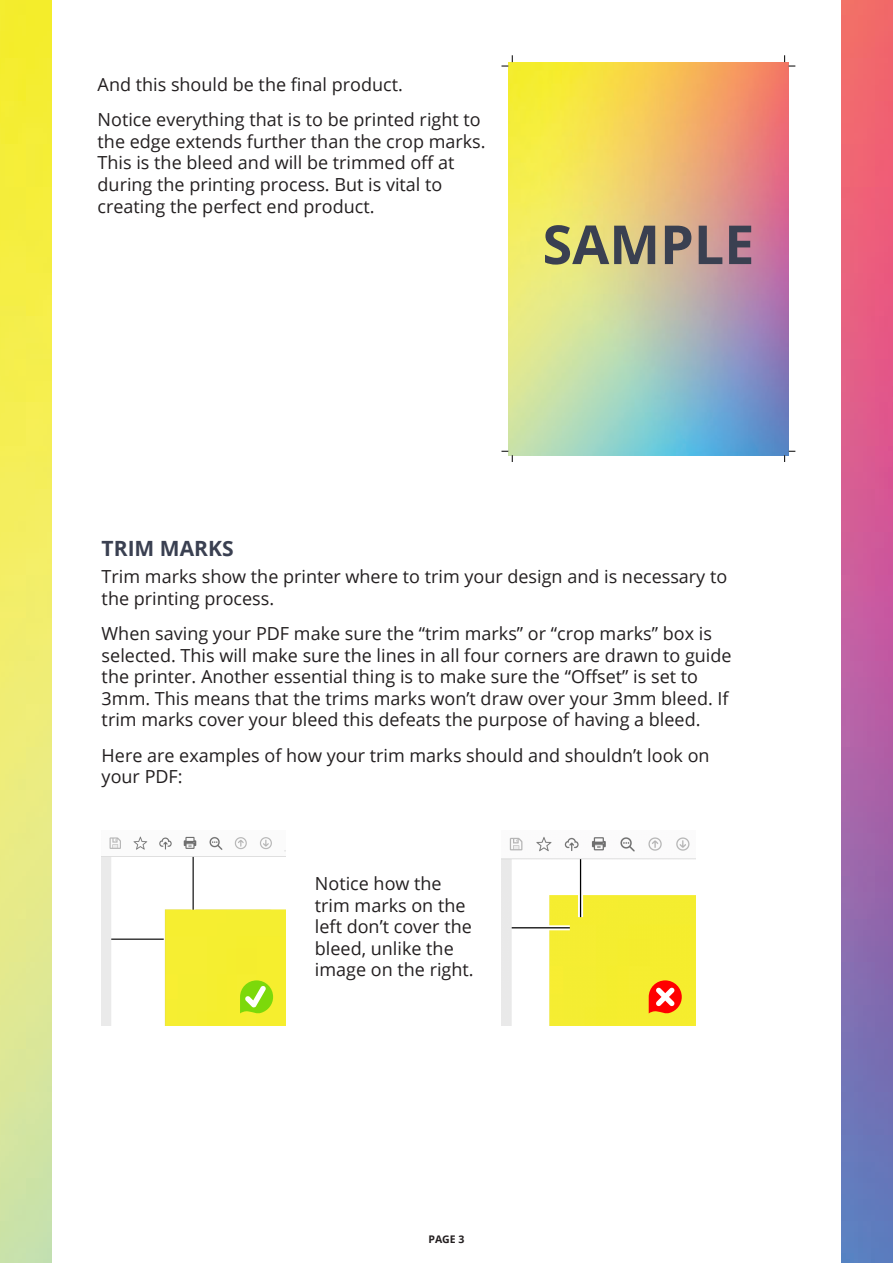
<style>
.page{position:relative;width:893px;height:1263px;background:#fff}
.page>*{position:absolute;margin:0;border:0;box-sizing:border-box;transform-origin:0 0}
.t1{font:700 53.85px "Open Sans";color:#3a4051}
.t2{font:700 21px "Open Sans";color:#3a4051}
.t3{font:18px/21.6px "Open Sans";color:#231f20}
.t4{font:700 10.5px "Open Sans";color:#231f20}
</style>
<div class="page">
<img style="left:0;top:0;width:51px;height:1263px">
<img style="left:842px;top:0;width:51px;height:1263px">
<img style="left:509px;top:62px;width:279px;height:393px">
<svg style="left:501px;top:55px;width:12px;height:12px"></svg>
<svg style="left:501px;top:451px;width:12px;height:11px"></svg>
<svg style="left:784px;top:55px;width:11px;height:12px"></svg>
<svg style="left:784px;top:451px;width:11px;height:11px"></svg>
<img style="left:102px;top:836px;width:183px;height:189px">
<img style="left:501px;top:837px;width:194px;height:188px">
<svg style="left:649px;top:980px;width:33px;height:34px"></svg>
<svg style="left:240px;top:980px;width:33px;height:34px"></svg>
<p class="t3" style="left:98px;top:73px;width:307px">And this should be the final product.</p>
<p class="t3" style="left:98px;top:108px;width:390px">Notice everything that is to be printed right to the edge extends further than the crop marks.<br>This is the bleed and will be trimmed off at during the printing process. But is vital to creating the perfect end product.</p>
<p class="t1" style="left:542px;top:206px;width:213px">SAMPLE</p>
<p class="t2" style="left:102px;top:534px;width:133px">TRIM MARKS</p>
<p class="t3" style="left:102px;top:565px;width:627px">Trim marks show the printer where to trim your design and is necessary to the printing process.</p>
<p class="t3" style="left:102px;top:622px;width:631px">When saving your PDF make sure the “trim marks” or “crop marks” box is selected. This will make sure the lines in all four corners are drawn to guide the printer. Another essential thing is to make sure the “Offset” is set to 3mm. This means that the trims marks won’t draw over your 3mm bleed. If trim marks cover your bleed this defeats the purpose of having a bleed.</p>
<p class="t3" style="left:102px;top:744px;width:609px">Here are examples of how your trim marks should and shouldn’t look on your PDF:</p>
<p class="t3" style="left:315px;top:872px;width:160px">Notice how the trim marks on the left don’t cover the bleed, unlike the image on the right.</p>
<p class="t4" style="left:428px;top:1232px;width:38px">PAGE 3</p>
</div>
